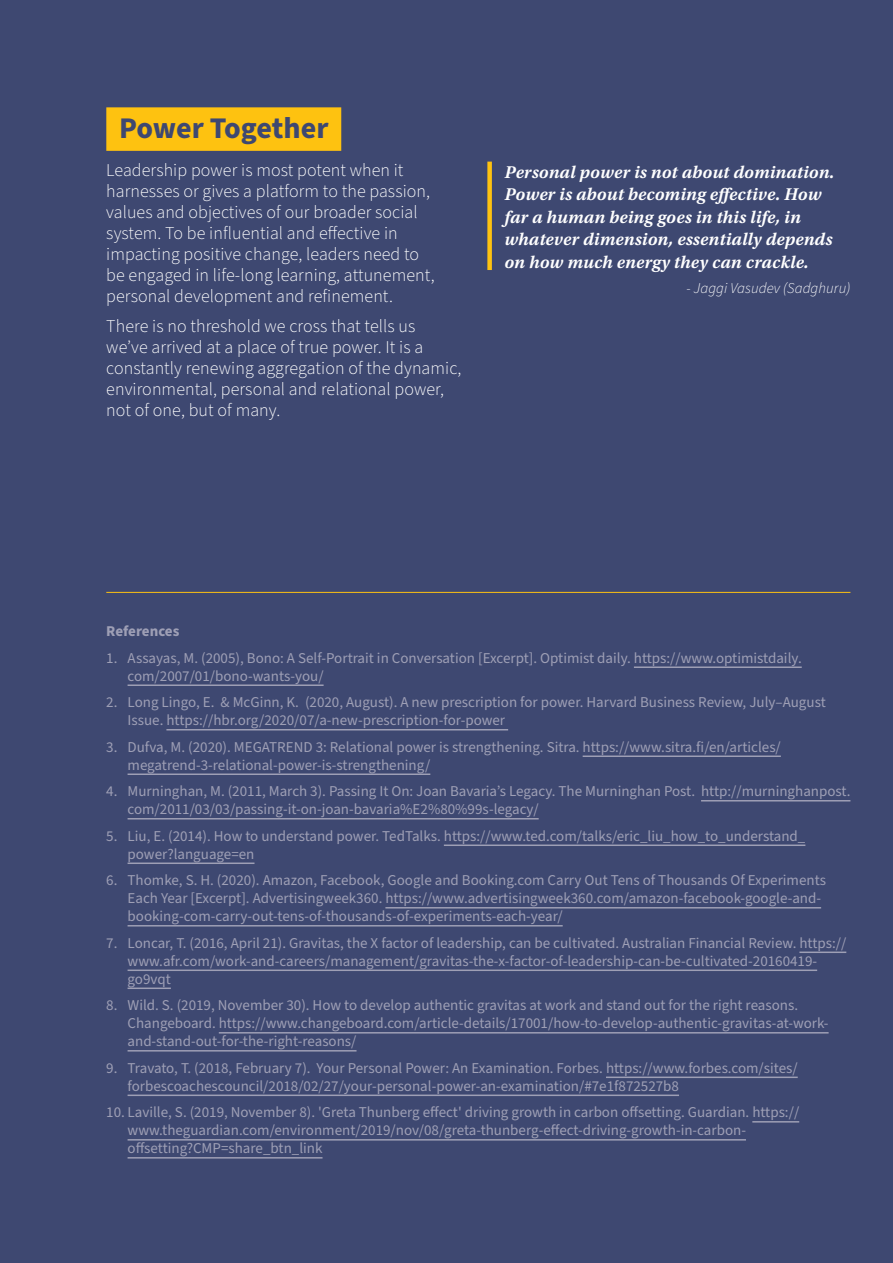
<style>
.page{position:relative;width:893px;height:1263px;background:#fff}
.page>*{position:absolute;margin:0;border:0;box-sizing:border-box;transform-origin:0 0}
.Heading_1{font:700 30px "Source Sans Pro";letter-spacing:-.01em;color:#3e4871}
.Body{font:300 18px/21px "Source Sans Pro";letter-spacing:.005em;color:#fff}
.t1{font:18px/22.5px "Utopia Std Semibold Capt It";letter-spacing:.005em;color:#fff}
.t2{font:15px/18px "Source Sans Pro";color:#9e9fb5}
.Body-2{font:italic 300 15px "Source Sans Pro";letter-spacing:.005em;color:#fff}
.t3{font:700 15px "Source Sans Pro";letter-spacing:-.005em;color:#9e9fb5}
</style>
<div class="page">
<div style="left:0;top:0;width:893px;height:1262px;background:#3e4871"></div>
<hr style="left:634px;top:666px;width:168px;height:2px;background:#9e9fb5">
<hr style="left:128px;top:684px;width:196px;height:2px;background:#9e9fb5">
<hr style="left:166px;top:729px;width:342px;height:1px;background:#9e9fb5">
<hr style="left:583px;top:755px;width:198px;height:2px;background:#9e9fb5">
<hr style="left:128px;top:773px;width:302px;height:2px;background:#9e9fb5">
<hr style="left:701px;top:800px;width:149px;height:1px;background:#9e9fb5">
<hr style="left:128px;top:818px;width:411px;height:1px;background:#9e9fb5">
<hr style="left:444px;top:844px;width:361px;height:2px;background:#9e9fb5">
<hr style="left:128px;top:862px;width:126px;height:2px;background:#9e9fb5">
<hr style="left:385px;top:907px;width:436px;height:1px;background:#9e9fb5">
<hr style="left:128px;top:925px;width:435px;height:1px;background:#9e9fb5">
<hr style="left:799px;top:951px;width:47px;height:2px;background:#9e9fb5">
<hr style="left:128px;top:969px;width:689px;height:2px;background:#9e9fb5">
<hr style="left:128px;top:987px;width:43px;height:2px;background:#9e9fb5">
<hr style="left:219px;top:1032px;width:610px;height:1px;background:#9e9fb5">
<hr style="left:128px;top:1050px;width:229px;height:1px;background:#9e9fb5">
<hr style="left:606px;top:1076px;width:192px;height:2px;background:#9e9fb5">
<hr style="left:128px;top:1094px;width:551px;height:2px;background:#9e9fb5">
<hr style="left:752px;top:1121px;width:47px;height:1px;background:#9e9fb5">
<hr style="left:128px;top:1139px;width:618px;height:1px;background:#9e9fb5">
<hr style="left:128px;top:1157px;width:195px;height:1px;background:#9e9fb5">
<hr style="left:106px;top:592px;width:744px;height:1px;background:#fec210">
<div style="left:106px;top:107px;width:235px;height:44px;background:#fec210"></div>
<div style="left:487px;top:162px;width:5px;height:108px;background:#fec210"></div>
<p class="Heading_1" style="left:119px;top:108px;width:211px">Power Together</p>
<p class="Body" style="left:106px;top:160px;width:330px">Leadership power is most potent when it harnesses or gives a platform to the passion, values and objectives of our broader social system. To be influential and effective in impacting positive change, leaders need to be engaged in life-long learning, attunement, personal development and refinement.</p>
<p class="Body" style="left:106px;top:316px;width:357px">There is no threshold we cross that tells us<br>we’ve arrived at a place of true power. It is a constantly renewing aggregation of the dynamic, environmental, personal and relational power, not of one, but of many.</p>
<p class="t1" style="left:504px;top:161px;width:332px">Personal power is not about domination.<br>Power is about becoming effective. How far a human being goes in this life, in whatever dimension, essentially depends on how much energy they can crackle.</p>
<p class="Body-2" style="left:686px;top:278px;width:166px">- Jaggi Vasudev (Sadghuru)</p>
<p class="t3" style="left:106px;top:621px;width:75px">References</p>
<p class="t2" style="left:128px;top:649px;width:676px;text-indent:-21px">1. Assayas, M. (2005), Bono: A Self-Portrait in Conversation [Excerpt]. Optimist daily. https://www.optimistdaily. com/2007/01/bono-wants-you/</p>
<p class="t2" style="left:128px;top:694px;width:700px;text-indent:-21px">2. Long Lingo, E. &amp; McGinn, K. (2020, August). A new prescription for power. Harvard Business Review, July–August<br>Issue. https://hbr.org/2020/07/a-new-prescription-for-power</p>
<p class="t2" style="left:128px;top:738px;width:655px;text-indent:-21px">3. Dufva, M. (2020). MEGATREND 3: Relational power is strengthening. Sitra. https://www.sitra.fi/en/articles/ megatrend-3-relational-power-is-strengthening/</p>
<p class="t2" style="left:128px;top:783px;width:724px;text-indent:-21px">4. Murninghan, M. (2011, March 3). Passing It On: Joan Bavaria’s Legacy. The Murninghan Post. http://murninghanpost. com/2011/03/03/passing-it-on-joan-bavaria%E2%80%99s-legacy/</p>
<p class="t2" style="left:128px;top:827px;width:679px;text-indent:-21px">5. Liu, E. (2014). How to understand power. TedTalks. https://www.ted.com/talks/eric_liu_how_to_understand_ power?language=en</p>
<p class="t2" style="left:128px;top:872px;width:700px;text-indent:-21px">6. Thomke, S. H. (2020). Amazon, Facebook, Google and Booking.com Carry Out Tens of Thousands Of Experiments<br>Each Year [Excerpt]. Advertisingweek360. https://www.advertisingweek360.com/amazon-facebook-google-and&shy;booking-com-carry-out-tens-of-thousands-of-experiments-each-year/</p>
<p class="t2" style="left:128px;top:934px;width:720px;text-indent:-21px">7. Loncar, T. (2016, April 21). Gravitas, the X factor of leadership, can be cultivated. Australian Financial Review. https:// www.afr.com/work-and-careers/management/gravitas-the-x-factor-of-leadership-can-be-cultivated-20160419- go9vqt</p>
<p class="t2" style="left:128px;top:997px;width:702px;text-indent:-21px">8. Wild. S. (2019, November 30). How to develop authentic gravitas at work and stand out for the right reasons.<br>Changeboard. https://www.changeboard.com/article-details/17001/how-to-develop-authentic-gravitas-at-work&shy;and-stand-out-for-the-right-reasons/</p>
<p class="t2" style="left:128px;top:1059px;width:672px;text-indent:-21px">9. Travato, T. (2018, February 7). Your Personal Power: An Examination. Forbes. https://www.forbes.com/sites/ forbescoachescouncil/2018/02/27/your-personal-power-an-examination/#7e1f872527b8</p>
<p class="t2" style="left:128px;top:1104px;width:673px;text-indent:-21px">10. Laville, S. (2019, November 8). 'Greta Thunberg effect' driving growth in carbon offsetting. Guardian. https:// www.theguardian.com/environment/2019/nov/08/greta-thunberg-effect-driving-growth-in-carbon&shy;offsetting?CMP=share_btn_link</p>
</div>
